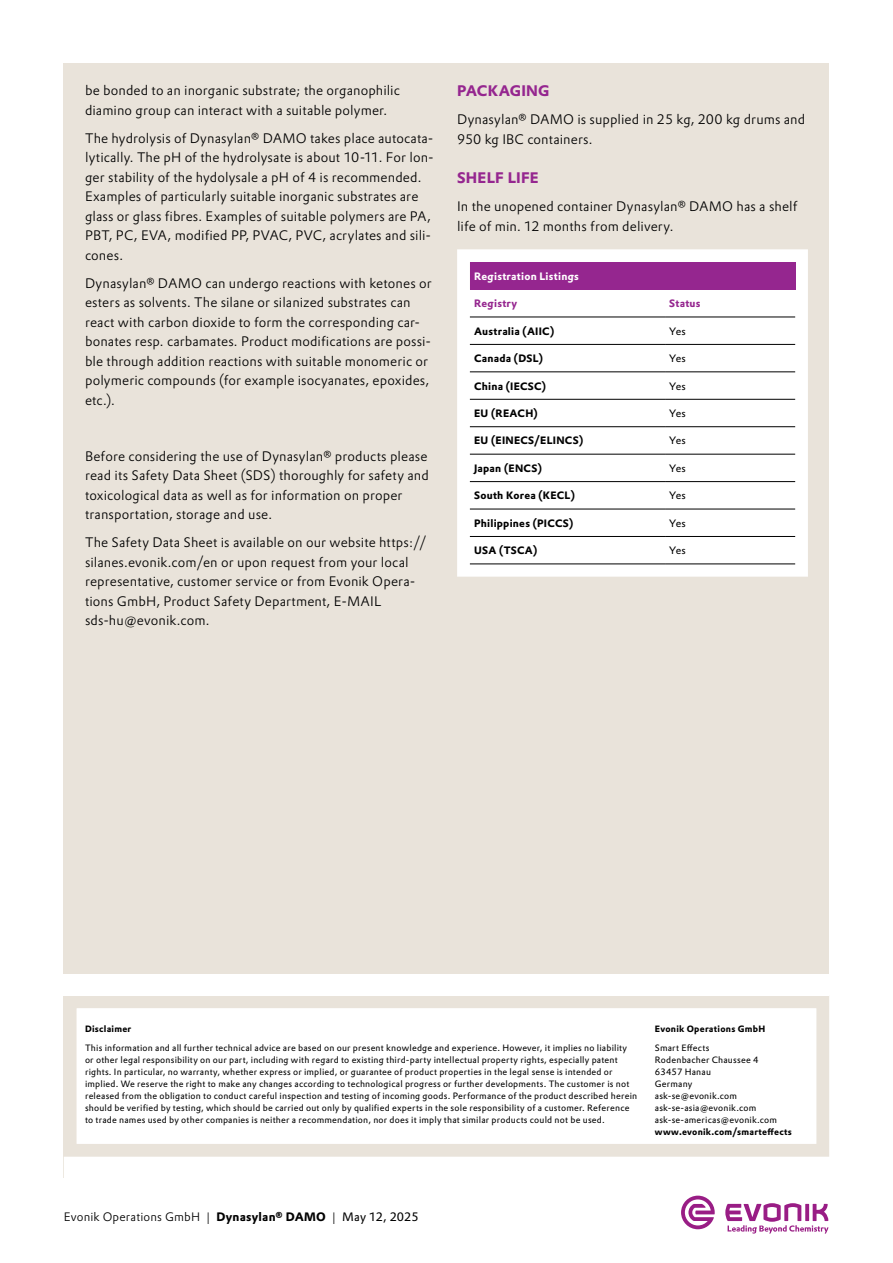
<style>
.page{position:relative;width:893px;height:1263px;background:#fff}
.page>*{position:absolute;margin:0;border:0;box-sizing:border-box;transform-origin:0 0}
.t1{font:700 15px "Evonik Prokyon";letter-spacing:.015em;color:#95268f}
.t2{font:300 13.5px/19.5px "Evonik Prokyon";letter-spacing:.01em;color:#000}
.t3{font:300 12px "Evonik Prokyon";letter-spacing:.015em;color:#000}
.t4{font:700 10.5px "Evonik Prokyon";letter-spacing:.025em;color:#000}
.t5{font:10.5px "Evonik Prokyon";letter-spacing:-.015em;color:#000}
.t6{font:700 10.5px "Evonik Prokyon";letter-spacing:.025em;color:#fff}
.t7{font:700 10.5px "Evonik Prokyon";letter-spacing:.025em;color:#95268f}
.t8{font:9px/12px "Evonik Prokyon";letter-spacing:.025em;color:#000}
.t9{font:700 9px "Evonik Prokyon";letter-spacing:.025em;color:#000}
.s1{font-weight:700}
.s2{font-weight:400}
</style>
<div class="page">
<div style="left:64px;top:64px;width:765px;height:1114px;background:#e9e3da"></div>
<svg style="left:725px;top:1203px;width:103px;height:30px"></svg>
<svg style="left:681px;top:1195px;width:34px;height:34px"></svg>
<div style="left:457px;top:249px;width:351px;height:328px;background:#fff"></div>
<div style="left:470px;top:262px;width:325px;height:28px;background:#95268f"></div>
<hr style="left:470px;top:317px;width:195px;height:1px;background:#000">
<hr style="left:665px;top:317px;width:130px;height:1px;background:#000">
<hr style="left:470px;top:344px;width:195px;height:1px;background:#000">
<hr style="left:665px;top:344px;width:130px;height:1px;background:#000">
<hr style="left:470px;top:372px;width:195px;height:1px;background:#000">
<hr style="left:665px;top:372px;width:130px;height:1px;background:#000">
<hr style="left:470px;top:399px;width:195px;height:1px;background:#000">
<hr style="left:665px;top:399px;width:130px;height:1px;background:#000">
<hr style="left:470px;top:426px;width:195px;height:1px;background:#000">
<hr style="left:665px;top:426px;width:130px;height:1px;background:#000">
<hr style="left:470px;top:454px;width:195px;height:1px;background:#000">
<hr style="left:665px;top:454px;width:130px;height:1px;background:#000">
<hr style="left:470px;top:481px;width:195px;height:1px;background:#000">
<hr style="left:665px;top:481px;width:130px;height:1px;background:#000">
<hr style="left:470px;top:509px;width:195px;height:1px;background:#000">
<hr style="left:665px;top:509px;width:130px;height:1px;background:#000">
<hr style="left:470px;top:536px;width:195px;height:1px;background:#000">
<hr style="left:665px;top:536px;width:130px;height:1px;background:#000">
<hr style="left:470px;top:564px;width:195px;height:1px;background:#000">
<hr style="left:665px;top:564px;width:130px;height:1px;background:#000">
<div style="left:70px;top:1002px;width:753px;height:148px;background:#fff"></div>
<div style="left:64px;top:995px;width:765px;height:162px;border:13px solid #e9e3da"></div>
<div style="left:64px;top:974px;width:765px;height:21px;background:#fff"></div>
<div style="left:64px;top:1157px;width:765px;height:25px;background:#fff"></div>
<p class="t2" style="left:85px;top:80px;width:316px">be bonded to an inorganic substrate; the organophilic diamino group can interact with a suitable polymer.</p>
<p class="t2" style="left:85px;top:127px;width:350px">The hydrolysis of Dynasylan® DAMO takes place autocata&shy;lytically. The pH of the hydrolysate is about 10-11. For lon&shy;ger stability of the hydolysale a pH of 4 is recommended.<br>Examples of particularly suitable inorganic substrates are glass or glass fibres. Examples of suitable polymers are PA, PBT, PC, EVA, modified PP, PVAC, PVC, acrylates and sili&shy;cones.</p>
<p class="t2" style="left:85px;top:272px;width:348px">Dynasylan® DAMO can undergo reactions with ketones or esters as solvents. The silane or silanized substrates can react with carbon dioxide to form the corresponding car&shy;bonates resp. carbamates. Product modifications are possi&shy;ble through addition reactions with suitable monomeric or polymeric compounds (for example isocyanates, epoxides, etc.).</p>
<p class="t2" style="left:85px;top:445px;width:345px">Before considering the use of Dynasylan® products please read its Safety Data Sheet (SDS) thoroughly for safety and toxicological data as well as for information on proper transportation, storage and use.</p>
<p class="t2" style="left:85px;top:532px;width:343px">The Safety Data Sheet is available on our website https:// silanes.evonik.com/en or upon request from your local representative, customer service or from Evonik Opera&shy;tions GmbH, Product Safety Department, E-MAIL sds-hu@evonik.com.</p>
<p class="t1" style="left:457px;top:79px;width:94px">PACKAGING</p>
<p class="t2" style="left:457px;top:109px;width:350px">Dynasylan® DAMO is supplied in 25 kg, 200 kg drums and<br>950 kg IBC containers.</p>
<p class="t1" style="left:457px;top:166px;width:83px">SHELF LIFE</p>
<p class="t2" style="left:457px;top:196px;width:342px">In the unopened container Dynasylan® DAMO has a shelf life of min. 12 months from delivery.</p>
<p class="t6" style="left:474px;top:267px;width:106px">Registration Listings</p>
<p class="t7" style="left:474px;top:295px;width:45px">Registry</p>
<p class="t7" style="left:669px;top:295px;width:33px">Status</p>
<p class="t4" style="left:474px;top:322px;width:82px">Australia (AIIC)</p>
<p class="t5" style="left:669px;top:323px;width:18px">Yes</p>
<p class="t4" style="left:474px;top:350px;width:70px">Canada (DSL)</p>
<p class="t5" style="left:669px;top:350px;width:18px">Yes</p>
<p class="t4" style="left:474px;top:377px;width:73px">China (IECSC)</p>
<p class="t5" style="left:669px;top:378px;width:18px">Yes</p>
<p class="t4" style="left:474px;top:405px;width:65px">EU (REACH)</p>
<p class="t5" style="left:669px;top:405px;width:18px">Yes</p>
<p class="t4" style="left:474px;top:432px;width:111px">EU (EINECS/ELINCS)</p>
<p class="t5" style="left:669px;top:433px;width:18px">Yes</p>
<p class="t4" style="left:474px;top:460px;width:69px">Japan (ENCS)</p>
<p class="t5" style="left:669px;top:460px;width:18px">Yes</p>
<p class="t4" style="left:474px;top:487px;width:102px">South Korea (KECL)</p>
<p class="t5" style="left:669px;top:487px;width:18px">Yes</p>
<p class="t4" style="left:474px;top:514px;width:101px">Philippines (PICCS)</p>
<p class="t5" style="left:669px;top:515px;width:18px">Yes</p>
<p class="t4" style="left:474px;top:542px;width:65px">USA (TSCA)</p>
<p class="t5" style="left:669px;top:542px;width:18px">Yes</p>
<p class="t9" style="left:85px;top:1021px;width:48px">Disclaimer</p>
<p class="t9" style="left:655px;top:1021px;width:112px">Evonik Operations GmbH</p>
<p class="t8" style="left:85px;top:1041px;width:554px">This information and all further technical advice are based on our present knowledge and experience. However, it implies no liability or other legal responsibility on our part, including with regard to existing third-party intellectual property rights, especially patent rights. In particular, no warranty, whether express or implied, or guarantee of product properties in the legal sense is intended or implied. We reserve the right to make any changes according to technological progress or further developments. The customer is not released from the obligation to conduct careful inspection and testing of incoming goods. Performance of the product described herein should be verified by testing, which should be carried out only by qualified experts in the sole responsibility of a customer. Reference to trade names used by other companies is neither a recommendation, nor does it imply that similar products could not be used.</p>
<p class="t8" style="left:655px;top:1041px;width:124px">Smart Effects<br>Rodenbacher Chaussee 4<br>63457 Hanau<br>Germany<br>ask-se@evonik.com ask-se-asia@evonik.com ask-se-americas@evonik.com</p>
<p class="t9" style="left:655px;top:1124px;width:138px">www.evonik.com/smarteffects</p>
<p class="t3" style="left:64px;top:1207px;width:356px">Evonik Operations GmbH | <span class="s1">Dynasylan® DAMO</span> | <span class="s2">May 12, 2025</span></p>
</div>
